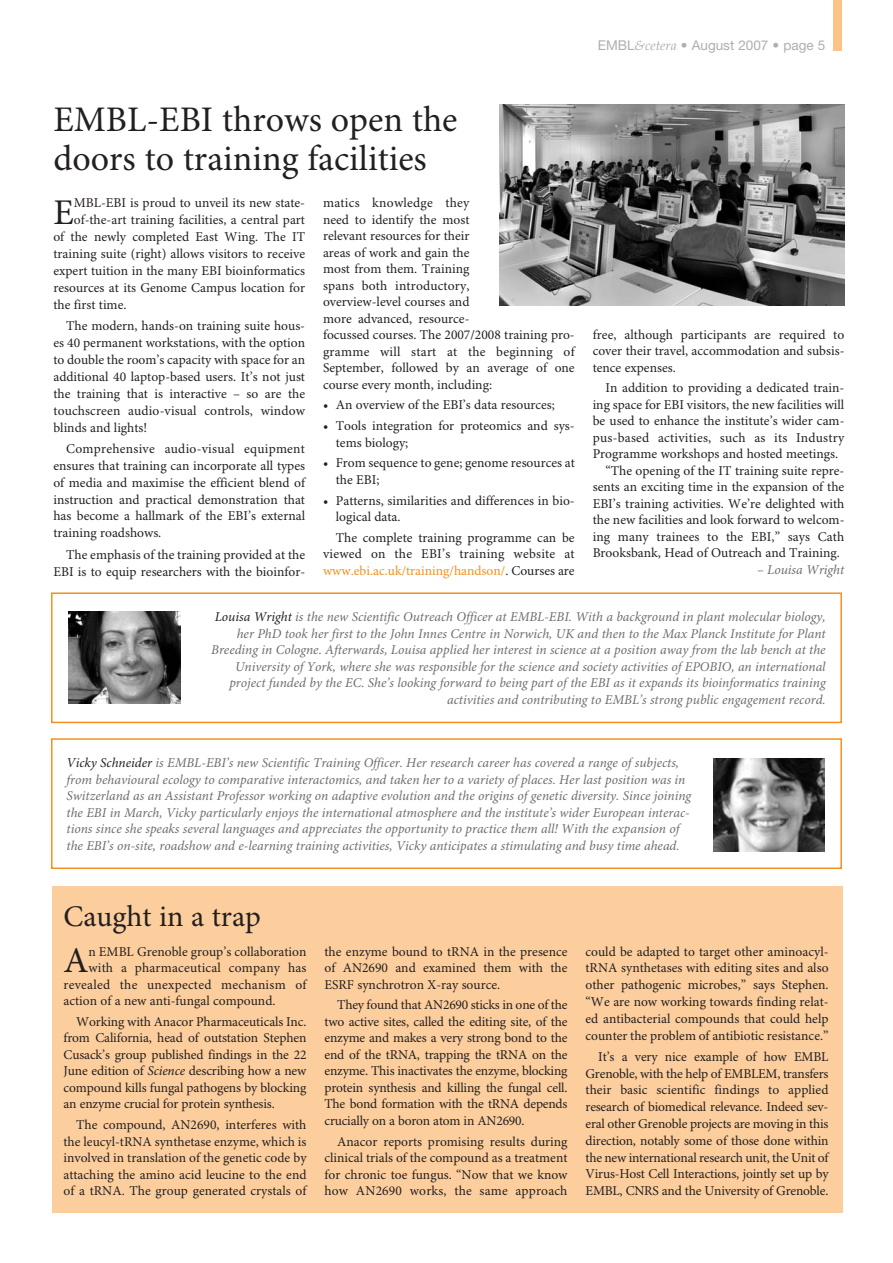
<style>
.page{position:relative;width:893px;height:1263px;background:#fff}
.page>*{position:absolute;margin:0;border:0;box-sizing:border-box;transform-origin:0 0}
.t1{font:36.15px "Minion Pro";color:#231f20}
.t2{font:36px/39px "Minion Pro";color:#231f20}
.t3{font:30px "Minion Pro";color:#231f20}
.t4{font:13.5px/16.5px "Minion Pro";color:#231f20;text-align:justify}
.t5{font:italic 13.5px/16.5px "Minion Pro";color:#6c6d70;text-align:right}
.t6{font:13.5px "Minion Pro";letter-spacing:.02em;color:#231f20}
.t7{font:13.5px "Helvetica Neue LT Pro";color:#adaeb2}
.s1{font-family:"Palatino";font-style:italic}
.s2{color:#f4901d}
.s3{color:#231f20}
.s4{font-style:italic}
</style>
<div class="page">
<div style="left:834px;top:0;width:8px;height:51px;background:#fbc387"></div>
<div style="left:51px;top:592px;width:791px;height:131px;border:2px solid #f4901d"></div>
<img style="left:499px;top:104px;width:345px;height:201px">
<img style="left:69px;top:611px;width:111px;height:93px">
<div style="left:51px;top:738px;width:791px;height:131px;border:2px solid #f4901d"></div>
<div style="left:52px;top:886px;width:790px;height:326px;background:#fcce9d"></div>
<img style="left:713px;top:758px;width:111px;height:93px">
<p class="t7" style="left:598px;top:40px;width:229px">EMBL<span class="s1">&amp;cetera</span> • August 2007 • page 5</p>
<h2 class="t2" style="left:53px;top:103px;width:406px">EMBL-EBI throws open the doors to training facilities</h2>
<h1 class="t1" style="left:53px;top:198px;width:22px">E</h1>
<p class="t4" style="left:74px;top:196px;width:233px">MBL-EBI is proud to unveil its new state-</p>
<p class="t4" style="left:74px;top:213px;width:233px">of-the-art training facilities, a central part</p>
<p class="t4" style="left:53px;top:230px;width:253px">of the newly completed East Wing. The IT</p>
<p class="t4" style="left:53px;top:247px;width:253px">training suite (right) allows visitors to receive</p>
<p class="t4" style="left:53px;top:263px;width:253px">expert tuition in the many EBI bioinformatics</p>
<p class="t4" style="left:53px;top:280px;width:253px">resources at its Genome Campus location for</p>
<p class="t4" style="left:53px;top:297px;width:75px">the first time.</p>
<p class="t4" style="left:53px;top:318px;width:253px;line-height:17px;text-indent:13px">The modern, hands-on training suite hous&shy;es 40 permanent workstations, with the option to double the room’s capacity with space for an additional 40 laptop-based users. It’s not just the training that is interactive – so are the touchscreen audio-visual controls, window blinds and lights!</p>
<p class="t4" style="left:53px;top:441px;width:253px;line-height:17px;text-indent:13px">Comprehensive audio-visual equipment ensures that training can incorporate all types of media and maximise the efficient blend of instruction and practical demonstration that has become a hallmark of the EBI’s external training roadshows.</p>
<p class="t4" style="left:53px;top:547px;width:253px;line-height:17px;text-align:right">The emphasis of the training provided at the<br>EBI is to equip researchers with the bioinfor-</p>
<p class="t4" style="left:323px;top:196px;width:253px;text-align:left">matics knowledge they<br>need to identify the most<br>relevant resources for their<br>areas of work and gain the<br>most from them. Training<br>spans both introductory,<br>overview-level courses and<br>more advanced, resource-<br>focussed courses. The 2007/2008 training pro&shy;gramme will start at the beginning of<br>September, followed by an average of one course every month, including:</p>
<p class="t4" style="left:323px;top:398px;width:233px">• An overview of the EBI’s data resources;</p>
<p class="t4" style="left:336px;top:419px;width:240px;text-indent:-13px">• Tools integration for proteomics and sys&shy;tems biology;</p>
<p class="t4" style="left:336px;top:456px;width:240px;text-indent:-13px">• From sequence to gene; genome resources at the EBI;</p>
<p class="t4" style="left:336px;top:493px;width:240px;text-indent:-13px">• Patterns, similarities and differences in bio&shy;logical data.</p>
<p class="t4" style="left:323px;top:530px;width:253px;text-indent:13px">The complete training programme can be viewed on the EBI’s training website at <span class="s2">www.ebi.ac.uk/training/handson/</span>. Courses are</p>
<p class="t4" style="left:593px;top:327px;width:253px">free, although participants are required to cover their travel, accommodation and subsis&shy;tence expenses.</p>
<p class="t4" style="left:605px;top:381px;width:240px">In addition to providing a dedicated train-</p>
<p class="t4" style="left:593px;top:398px;width:253px">ing space for EBI visitors, the new facilities will</p>
<p class="t4" style="left:593px;top:414px;width:253px">be used to enhance the institute’s wider cam-</p>
<p class="t6" style="left:593px;top:432px;width:253px">pus-based activities, such as its Industry</p>
<p class="t4" style="left:593px;top:447px;width:247px">Programme workshops and hosted meetings.</p>
<p class="t4" style="left:605px;top:464px;width:240px">“The opening of the IT training suite repre-</p>
<p class="t4" style="left:593px;top:480px;width:253px">sents an exciting time in the expansion of the</p>
<p class="t4" style="left:593px;top:497px;width:253px">EBI’s training activities. We’re delighted with</p>
<p class="t4" style="left:593px;top:513px;width:253px">the new facilities and look forward to welcom-</p>
<p class="t4" style="left:593px;top:530px;width:253px">ing many trainees to the EBI,” says Cath</p>
<p class="t4" style="left:593px;top:546px;width:249px">Brooksbank, Head of Outreach and Training.</p>
<p class="t5" style="left:757px;top:563px;width:89px">– Louisa Wright</p>
<p class="t5" style="left:211px;top:610px;width:616px"><span class="s3">Louisa Wright</span> is the new Scientific Outreach Officer at EMBL-EBI. With a background in plant molecular biology, her PhD took her first to the John Innes Centre in Norwich, UK and then to the Max Planck Institute for Plant Breeding in Cologne. Afterwards, Louisa applied her interest in science at a position away from the lab bench at the University of York, where she was responsible for the science and society activities of EPOBIO, an international project funded by the EC. She’s looking forward to being part of the EBI as it expands its bioinformatics training activities and contributing to EMBL’s strong public engagement record.</p>
<p class="t5" style="left:67px;top:756px;width:626px;text-align:left"><span class="s3">Vicky Schneider</span> is EMBL-EBI’s new Scientific Training Officer. Her research career has covered a range of subjects, from behavioural ecology to comparative interactomics, and taken her to a variety of places. Her last position was in Switzerland as an Assistant Professor working on adaptive evolution and the origins of genetic diversity. Since joining the EBI in March, Vicky particularly enjoys the international atmosphere and the institute’s wider European interac&shy;tions since she speaks several languages and appreciates the opportunity to practice them all! With the expansion of the EBI’s on-site, roadshow and e-learning training activities, Vicky anticipates a stimulating and busy time ahead.</p>
<h3 class="t3" style="left:63px;top:904px;width:199px">Caught in a trap</h3>
<h1 class="t1" style="left:63px;top:947px;width:26px">A</h1>
<p class="t4" style="left:88px;top:944px;width:220px">n EMBL Grenoble group’s collaboration</p>
<p class="t4" style="left:88px;top:961px;width:220px">with a pharmaceutical company has</p>
<p class="t6" style="left:63px;top:979px;width:245px">revealed the unexpected mechanism of</p>
<p class="t4" style="left:63px;top:994px;width:214px">action of a new anti-fungal compound.</p>
<p class="t4" style="left:63px;top:1014px;width:245px;text-indent:13px">Working with Anacor Pharmaceuticals Inc. from California, head of outstation Stephen Cusack’s group published findings in the 22<br>June edition of <span class="s4">Science</span> describing how a new compound kills fungal pathogens by blocking an enzyme crucial for protein synthesis.</p>
<p class="t4" style="left:63px;top:1118px;width:245px;text-indent:13px">The compound, AN2690, interferes with the leucyl-tRNA synthetase enzyme, which is involved in translation of the genetic code by attaching the amino acid leucine to the end of a tRNA. The group generated crystals of</p>
<p class="t4" style="left:324px;top:944px;width:245px">the enzyme bound to tRNA in the presence of AN2690 and examined them with the ESRF synchrotron X-ray source.</p>
<p class="t4" style="left:324px;top:998px;width:245px;text-indent:13px">They found that AN2690 sticks in one of the two active sites, called the editing site, of the enzyme and makes a very strong bond to the end of the tRNA, trapping the tRNA on the enzyme. This inactivates the enzyme, blocking protein synthesis and killing the fungal cell.<br>The bond formation with the tRNA depends crucially on a boron atom in AN2690.</p>
<p class="t4" style="left:324px;top:1134px;width:245px;text-indent:13px">Anacor reports promising results during clinical trials of the compound as a treatment for chronic toe fungus. “Now that we know how AN2690 works, the same approach</p>
<p class="t4" style="left:585px;top:944px;width:245px">could be adapted to target other aminoacyl&shy;tRNA synthetases with editing sites and also other pathogenic microbes,” says Stephen. “We are now working towards finding relat&shy;ed antibacterial compounds that could help counter the problem of antibiotic resistance.”</p>
<p class="t4" style="left:585px;top:1049px;width:245px;text-indent:13px">It’s a very nice example of how EMBL Grenoble, with the help of EMBLEM, transfers their basic scientific findings to applied research of biomedical relevance. Indeed sev&shy;eral other Grenoble projects are moving in this direction, notably some of those done within the new international research unit, the Unit of Virus-Host Cell Interactions, jointly set up by EMBL, CNRS and the University of Grenoble.</p>
</div>
